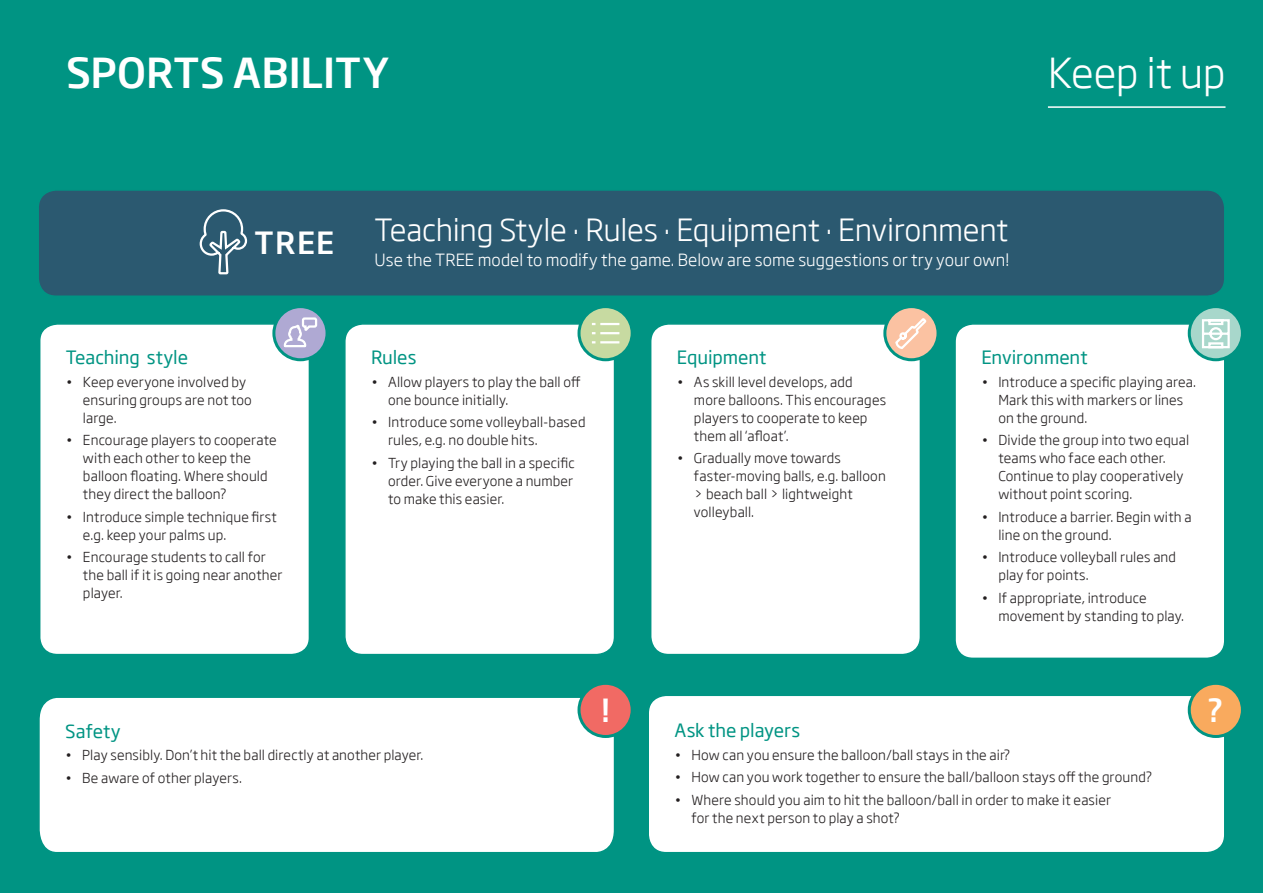
<style>
.page{position:relative;width:1263px;height:893px;background:#009483}
.page>*{position:absolute;margin:0;border:0;box-sizing:border-box;transform-origin:0 0}
.t1{font:500 40.5px "Soho Gothic Std";color:#fff}
.t2{font:300 40.5px "Soho Gothic Std";letter-spacing:-.015em;color:#fff}
.t3{font:300 30px "Soho Gothic Std";letter-spacing:-.01em;color:#fff}
.t4{font:500 30px "Soho Gothic Std";color:#fff}
.t5{font:18px "Soho Gothic Std";letter-spacing:-.005em;color:#009483}
.t6{font:300 16.5px "Soho Gothic Std";letter-spacing:.005em;color:#fff}
.t7{font:300 13.5px/18px "Soho Gothic Std";letter-spacing:.01em;color:#231f20}
</style>
<div class="page">
<div style="left:38px;top:190px;width:1187px;height:106px;background:#2b5970;border-radius:18px"></div>
<div style="left:37px;top:189px;width:1188px;height:108px;border:2px solid #009483;border-radius:18px"></div>
<div style="left:40px;top:324px;width:269px;height:331px;background:#fff;border-radius:17px"></div>
<div style="left:39px;top:323px;width:271px;height:332px;border:2px solid #009483;border-radius:17px"></div>
<div style="left:345px;top:324px;width:269px;height:331px;background:#fff;border-radius:18px"></div>
<div style="left:344px;top:323px;width:271px;height:332px;border:2px solid #009483;border-radius:18px"></div>
<div style="left:651px;top:324px;width:269px;height:331px;background:#fff;border-radius:18px"></div>
<div style="left:650px;top:323px;width:271px;height:332px;border:2px solid #009483;border-radius:18px"></div>
<div style="left:955px;top:324px;width:270px;height:334px;background:#fff;border-radius:18px"></div>
<div style="left:954px;top:323px;width:271px;height:336px;border:2px solid #009483;border-radius:18px"></div>
<div style="left:39px;top:697px;width:575px;height:155px;background:#fff"></div>
<div style="left:648px;top:695px;width:577px;height:158px;background:#fff;border-radius:18px"></div>
<div style="left:647px;top:694px;width:578px;height:159px;border:2px solid #009483;border-radius:18px"></div>
<div style="left:1189px;top:683px;width:53px;height:53px;background:#f9aa5e;border-radius:50%"></div>
<div style="left:1188px;top:682px;width:56px;height:56px;border:3px solid #009483;border-radius:50%"></div>
<div style="left:579px;top:683px;width:53px;height:53px;background:#f16a64;border-radius:50%"></div>
<div style="left:577px;top:682px;width:57px;height:56px;border:3px solid #009483;border-radius:50%"></div>
<hr style="left:1048px;top:106px;width:177px;height:2px;background:#fff">
<svg style="left:1189px;top:307px;width:53px;height:53px"></svg>
<div style="left:1188px;top:305px;width:56px;height:56px;border:3px solid #009483;border-radius:50%"></div>
<svg style="left:1201px;top:318px;width:30px;height:31px"></svg>
<svg style="left:885px;top:307px;width:53px;height:53px"></svg>
<div style="left:883px;top:305px;width:56px;height:56px;border:3px solid #009483;border-radius:50%"></div>
<svg style="left:894px;top:316px;width:34px;height:37px"></svg>
<div style="left:579px;top:307px;width:53px;height:53px;background:#c7daa1;border-radius:50%"></div>
<div style="left:577px;top:305px;width:57px;height:56px;border:3px solid #009483;border-radius:50%"></div>
<svg style="left:592px;top:323px;width:27px;height:2px"></svg>
<svg style="left:592px;top:332px;width:27px;height:2px"></svg>
<svg style="left:592px;top:341px;width:27px;height:2px"></svg>
<svg style="left:274px;top:307px;width:53px;height:53px"></svg>
<div style="left:272px;top:305px;width:57px;height:56px;border:3px solid #009483;border-radius:50%"></div>
<svg style="left:283px;top:316px;width:35px;height:68px"></svg>
<svg style="left:199px;top:209px;width:49px;height:117px"></svg>
<h1 class="t1" style="left:66px;top:47px;width:325px">SPORTS ABILITY</h1>
<h1 class="t2" style="left:1048px;top:47px;width:179px">Keep it up</h1>
<h3 class="t4" style="left:255px;top:223px;width:81px">TREE</h3>
<h3 class="t5" style="left:66px;top:346px;width:124px">Teaching style</h3>
<p class="t7" style="left:83px;top:373px;width:170px;text-indent:-17px">• Keep everyone involved by ensuring groups are not too large.</p>
<p class="t7" style="left:83px;top:431px;width:195px;text-indent:-17px">• Encourage players to cooperate with each other to keep the balloon floating. Where should they direct the balloon?</p>
<p class="t7" style="left:83px;top:508px;width:195px;text-indent:-17px">• Introduce simple technique first e.g. keep your palms up.</p>
<p class="t7" style="left:83px;top:548px;width:201px;text-indent:-17px">• Encourage students to call for the ball if it is going near another player.</p>
<h3 class="t3" style="left:375px;top:211px;width:635px">Teaching Style . Rules . Equipment . Environment</h3>
<h3 class="t6" style="left:375px;top:249px;width:636px">Use the TREE model to modify the game. Below are some suggestions or try your own!</h3>
<h3 class="t5" style="left:371px;top:346px;width:47px">Rules</h3>
<p class="t7" style="left:388px;top:373px;width:194px;text-indent:-17px">• Allow players to play the ball off one bounce initially.</p>
<p class="t7" style="left:388px;top:413px;width:199px;text-indent:-17px">• Introduce some volleyball-based rules, e.g. no double hits.</p>
<p class="t7" style="left:388px;top:454px;width:188px;text-indent:-17px">• Try playing the ball in a specific order. Give everyone a number to make this easier.</p>
<h3 class="t5" style="left:677px;top:346px;width:91px">Equipment</h3>
<p class="t7" style="left:694px;top:373px;width:194px;text-indent:-17px">• As skill level develops, add more balloons. This encourages players to cooperate to keep them all ‘afloat’.</p>
<p class="t7" style="left:694px;top:449px;width:193px;text-indent:-17px">• Gradually move towards faster-moving balls, e.g. balloon &gt; beach ball &gt; lightweight volleyball.</p>
<h3 class="t5" style="left:981px;top:346px;width:108px">Environment</h3>
<p class="t7" style="left:998px;top:373px;width:199px;text-indent:-17px">• Introduce a specific playing area.<br>Mark this with markers or lines on the ground.</p>
<p class="t7" style="left:998px;top:431px;width:192px;text-indent:-17px">• Divide the group into two equal teams who face each other.<br>Continue to play cooperatively without point scoring.</p>
<p class="t7" style="left:998px;top:508px;width:195px;text-indent:-17px">• Introduce a barrier. Begin with a line on the ground.</p>
<p class="t7" style="left:998px;top:548px;width:179px;text-indent:-17px">• Introduce volleyball rules and play for points.</p>
<p class="t7" style="left:998px;top:589px;width:187px;text-indent:-17px">• If appropriate, introduce movement by standing to play.</p>
<h3 class="t5" style="left:65px;top:720px;width:57px">Safety</h3>
<p class="t7" style="left:65px;top:746px;width:360px">• Play sensibly. Don’t hit the ball directly at another player.</p>
<p class="t7" style="left:65px;top:769px;width:178px">• Be aware of other players.</p>
<h3 class="t4" style="left:601px;top:691px;width:11px">!</h3>
<h3 class="t4" style="left:1208px;top:691px;width:17px">?</h3>
<h3 class="t5" style="left:674px;top:719px;width:127px">Ask the players</h3>
<p class="t7" style="left:674px;top:746px;width:337px">• How can you ensure the balloon/ball stays in the air?</p>
<p class="t7" style="left:674px;top:768px;width:479px">• How can you work together to ensure the ball/balloon stays off the ground?</p>
<p class="t7" style="left:691px;top:791px;width:421px;text-indent:-17px">• Where should you aim to hit the balloon/ball in order to make it easier for the next person to play a shot?</p>
</div>
